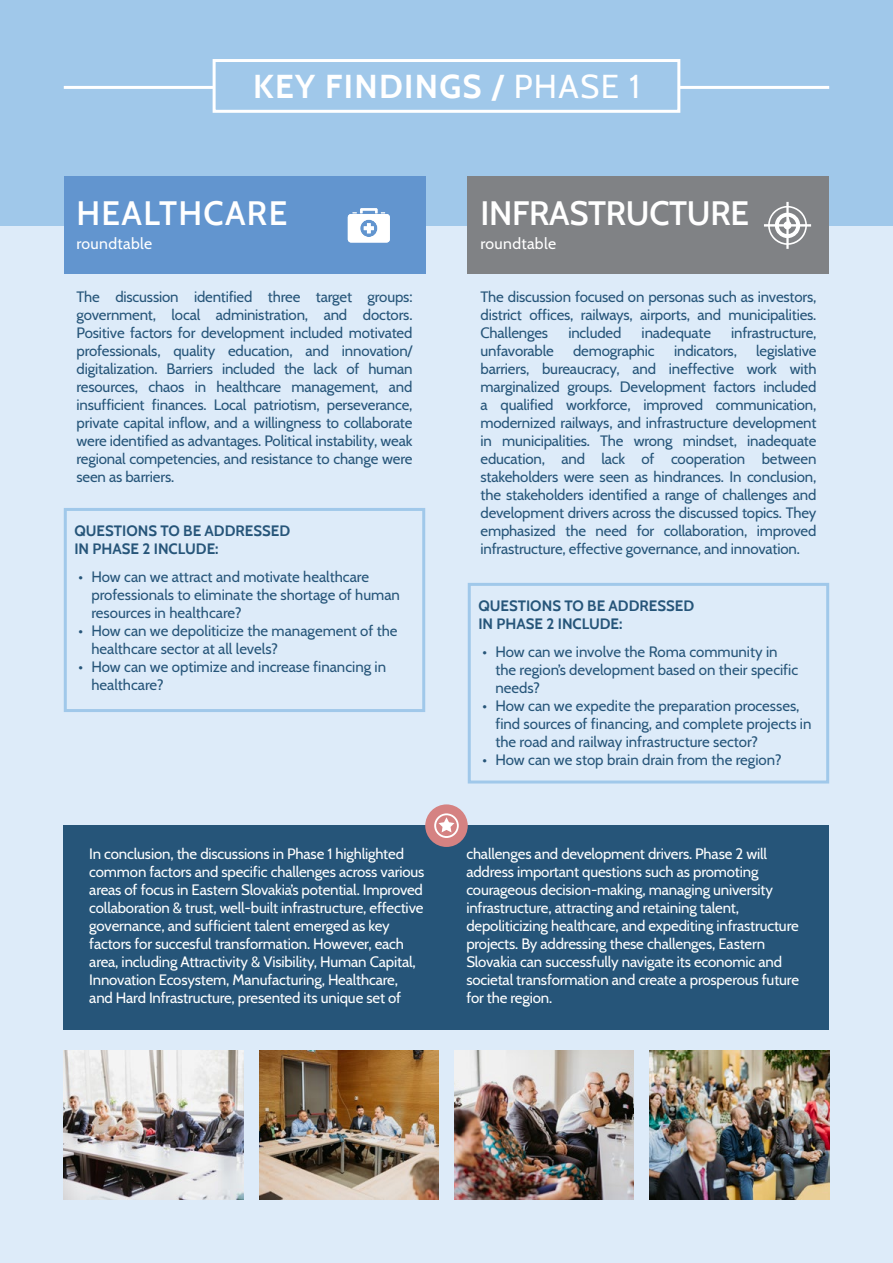
<style>
.page{position:relative;width:893px;height:1263px;background:#ddebf9}
.page>*{position:absolute;margin:0;border:0;box-sizing:border-box;transform-origin:0 0}
.t1{font:700 33px "Cabin";letter-spacing:.04em;color:#fff}
.t2{font:600 33px "Cabin";letter-spacing:-.01em;color:#fff}
.t3{font:600 33px "Cabin";letter-spacing:.04em;color:#fff}
.t4{font:15.75px "Cabin";letter-spacing:.02em;color:#fff}
.t5{font:15px/18px "Cabin";letter-spacing:-.005em;color:#265579}
.t6{font:15px/18px "Cabin";letter-spacing:-.01em;color:#fff}
.t7{font:700 15px/18px "Cabin";color:#265579}
.s1{font-weight:400}
</style>
<div class="page">
<div style="left:64px;top:826px;width:765px;height:204px;background:#265579"></div>
<div style="left:0;top:0;width:893px;height:225px;background:#a0c8ea"></div>
<hr style="left:64px;top:86px;width:765px;height:3px;background:#fff">
<div style="left:214px;top:61px;width:465px;height:50px;background:#a0c8ea"></div>
<div style="left:213px;top:59px;width:467px;height:54px;border:3px solid #fff"></div>
<div style="left:468px;top:583px;width:361px;height:200px;border:3px solid #a0c8ea"></div>
<div style="left:468px;top:176px;width:361px;height:98px;background:#808285"></div>
<div style="left:64px;top:508px;width:361px;height:204px;border:3px solid #a0c8ea"></div>
<div style="left:64px;top:176px;width:361px;height:98px;background:#6295cf"></div>
<img style="left:64px;top:1050px;width:179px;height:149px">
<img style="left:455px;top:1050px;width:179px;height:149px">
<img style="left:650px;top:1050px;width:179px;height:149px">
<img style="left:259px;top:1050px;width:179px;height:149px">
<div style="left:425px;top:804px;width:43px;height:43px;background:#d58282;border-radius:50%"></div>
<svg style="left:434px;top:813px;width:25px;height:25px"></svg>
<svg style="left:348px;top:208px;width:42px;height:34px"></svg>
<svg style="left:764px;top:202px;width:47px;height:47px"></svg>
<h1 class="t1" style="left:253px;top:60px;width:388px">KEY FINDINGS / <span class="s1">PHASE 1</span></h1>
<h1 class="t3" style="left:77px;top:187px;width:212px">HEALTHCARE</h1>
<p class="t4" style="left:77px;top:231px;width:77px">roundtable</p>
<p class="t5" style="left:77px;top:286px;width:337px;text-align:justify">The discussion identified three target groups: government, local administration, and doctors.<br>Positive factors for development included motivated professionals, quality education, and innovation/ digitalization. Barriers included the lack of human resources, chaos in healthcare management, and insufficient finances. Local patriotism, perseverance, private capital inflow, and a willingness to collaborate were identified as advantages. Political instability, weak regional competencies, and resistance to change were seen as barriers.</p>
<p class="t7" style="left:74px;top:521px;width:217px">QUESTIONS TO BE ADDRESSED<br>IN PHASE 2 INCLUDE:</p>
<p class="t5" style="left:91px;top:567px;width:310px;text-indent:-13px">• How can we attract and motivate healthcare professionals to eliminate the shortage of human resources in healthcare?</p>
<p class="t5" style="left:91px;top:621px;width:308px;text-indent:-13px">• How can we depoliticize the management of the healthcare sector at all levels?</p>
<p class="t5" style="left:91px;top:657px;width:296px;text-indent:-13px">• How can we optimize and increase financing in healthcare?</p>
<h1 class="t2" style="left:480px;top:187px;width:270px">INFRASTRUCTURE</h1>
<p class="t4" style="left:480px;top:231px;width:77px">roundtable</p>
<p class="t5" style="left:480px;top:286px;width:337px;text-align:justify">The discussion focused on personas such as investors, district offices, railways, airports, and municipalities.<br>Challenges</p>
<p class="t5" style="left:568px;top:322px;width:55px">included</p>
<p class="t5" style="left:642px;top:322px;width:71px">inadequate</p>
<p class="t5" style="left:731px;top:322px;width:87px">infrastructure,</p>
<p class="t5" style="left:480px;top:340px;width:337px;text-align:justify;text-indent:276px">legislative barriers, bureaucracy, and ineffective work with marginalized groups. Development factors included a qualified workforce, improved communication, modernized railways, and infrastructure development in municipalities. The wrong mindset, inadequate education, and lack of cooperation between stakeholders were seen as hindrances. In conclusion, the stakeholders identified a range of challenges and development drivers across the discussed topics. They emphasized the need for collaboration, improved infrastructure, effective governance, and innovation.</p>
<p class="t5" style="left:480px;top:340px;width:75px">unfavorable</p>
<p class="t5" style="left:573px;top:340px;width:83px">demographic</p>
<p class="t5" style="left:674px;top:340px;width:64px">indicators,</p>
<p class="t7" style="left:478px;top:596px;width:217px">QUESTIONS TO BE ADDRESSED<br>IN PHASE 2 INCLUDE:</p>
<p class="t5" style="left:495px;top:642px;width:304px;text-indent:-13px">• How can we involve the Roma community in the region’s development based on their specific needs?</p>
<p class="t5" style="left:495px;top:696px;width:318px;text-indent:-13px">• How can we expedite the preparation processes, find sources of financing, and complete projects in the road and railway infrastructure sector?</p>
<p class="t5" style="left:483px;top:750px;width:301px">• How can we stop brain drain from the region?</p>
<p class="t6" style="left:89px;top:844px;width:337px">In conclusion, the discussions in Phase 1 highlighted common factors and specific challenges across various areas of focus in Eastern Slovakia’s potential. Improved collaboration &amp; trust, well-built infrastructure, effective governance, and sufficient talent emerged as key factors for succesful transformation. However, each area, including Attractivity &amp; Visibility, Human Capital, Innovation Ecosystem, Manufacturing, Healthcare, and Hard Infrastructure, presented its unique set of</p>
<p class="t6" style="left:466px;top:844px;width:334px">challenges and development drivers. Phase 2 will address important questions such as promoting courageous decision-making, managing university infrastructure, attracting and retaining talent, depoliticizing healthcare, and expediting infrastructure projects. By addressing these challenges, Eastern Slovakia can successfully navigate its economic and societal transformation and create a prosperous future for the region.</p>
</div>
